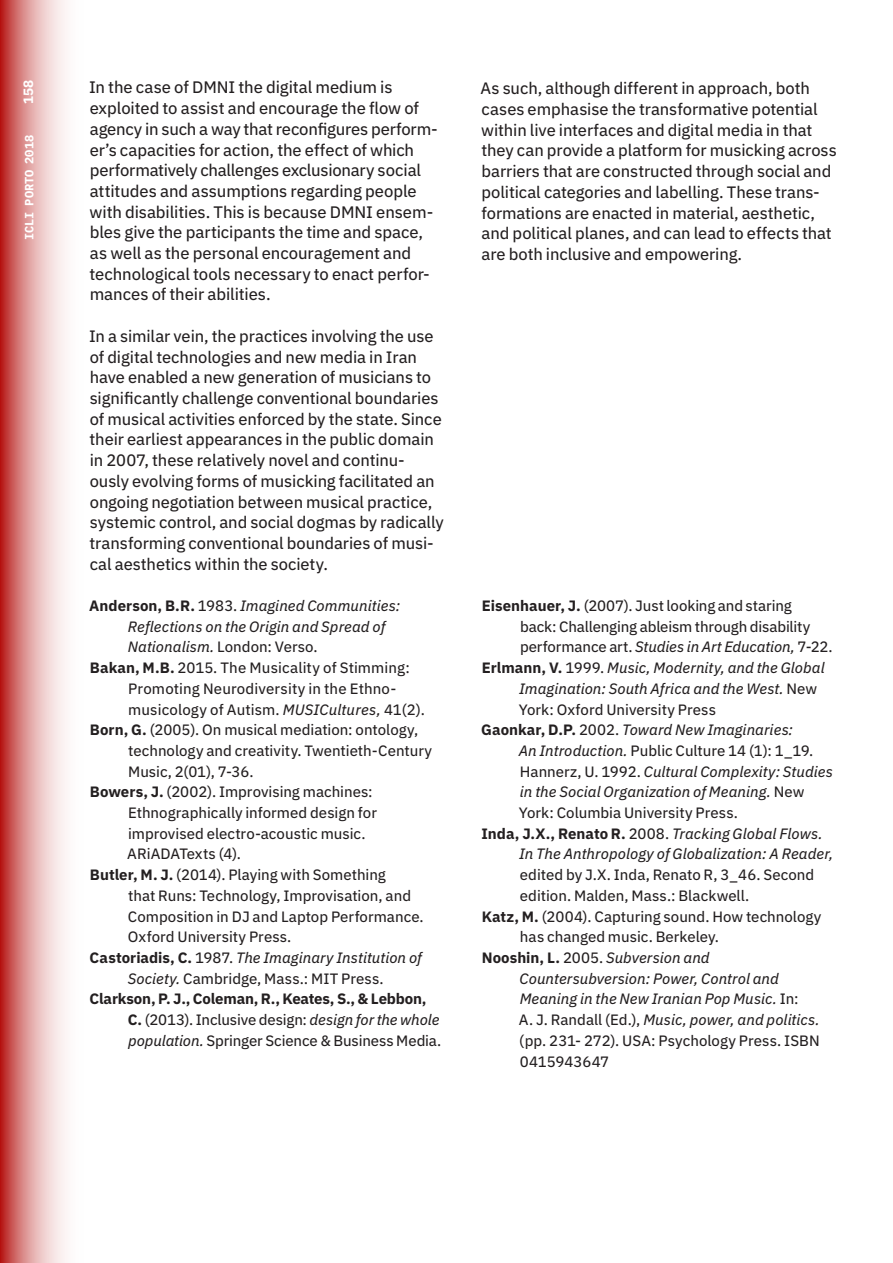
<style>
.page{position:relative;width:893px;height:1263px;background:#fff}
.page>*{position:absolute;margin:0;border:0;box-sizing:border-box;transform-origin:0 0}
.Text{font:16.65px/20.7px "IBM Plex Sans Text";letter-spacing:-.005em;color:#231f20}
.Text-2{font:16.5px/20.7px "IBM Plex Sans Text";letter-spacing:-.005em;color:#231f20}
.biblio{font:15px/20.7px "IBM Plex Sans Text";color:#231f20}
.biblio-2{font:italic 15px/20.7px "IBM Plex Sans Text";letter-spacing:.005em;color:#231f20}
.t1{font:700 13.5px "IBM Plex Mono";color:#fff}
.t2{font:700 12px "IBM Plex Mono";color:#fff}
.s1{font-family:"IBM Plex Sans";font-weight:700;font-style:normal}
.s2{font-style:normal}
.s3{font-family:"IBM Plex Sans";font-weight:700}
.s4{font-style:italic}
</style>
<div class="page">
<svg style="left:0;top:0;width:65px;height:1263px;background:#de9897"></svg>
<p class="t1" style="left:18px;top:104px;width:26px;rotate:-90deg">158</p>
<p class="t2" style="left:20px;top:240px;width:107px;rotate:-90deg">ICLI PORTO 2018</p>
<p class="Text" style="left:89px;top:76px;width:350px">In the case of DMNI the digital medium is exploited to assist and encourage the flow of agency in such a way that reconfigures perform&shy;er’s capacities for action, the effect of which performatively challenges exclusionary social attitudes and assumptions regarding people with disabilities. This is because DMNI ensem&shy;bles give the participants the time and space, as well as the personal encouragement and technological tools necessary to enact perfor&shy;mances of their abilities.</p>
<p class="Text-2" style="left:89px;top:324px;width:356px">In a similar vein, the practices involving the use of digital technologies and new media in Iran have enabled a new generation of musicians to significantly challenge conventional boundaries of musical activities enforced by the state. Since their earliest appearances in the public domain in 2007, these relatively novel and continu&shy;ously evolving forms of musicking facilitated an ongoing negotiation between musical practice, systemic control, and social dogmas by radically transforming conventional boundaries of musi&shy;cal aesthetics within the society.</p>
<p class="biblio-2" style="left:128px;top:594px;width:274px;text-indent:-39px"><span class="s1">Anderson, B.R.</span> <span class="s2">1983.</span> Imagined Communities:<br>Reflections on the Origin and Spread of<br>Nationalism. <span class="s2">London: Verso.</span></p>
<p class="biblio" style="left:128px;top:656px;width:298px;text-indent:-38px"><span class="s3">Bakan, M.B.</span> 2015. The Musicality of Stimming:<br>Promoting Neurodiversity in the Ethno&shy;musicology of Autism. <span class="s4">MUSICultures,</span> 41(2).</p>
<p class="biblio" style="left:128px;top:718px;width:305px;text-indent:-38px"><span class="s3">Born, G.</span> (2005). On musical mediation: ontology, technology and creativity. Twentieth-Century<br>Music, 2(01), 7-36.</p>
<p class="biblio" style="left:127px;top:780px;width:251px;text-indent:-37px"><span class="s3">Bowers, J.</span> (2002). Improvising machines:<br>Ethnographically informed design for improvised electro-acoustic music.<br>ARiADATexts (4).</p>
<p class="biblio" style="left:128px;top:863px;width:297px;text-indent:-38px"><span class="s3">Butler, M. J.</span> (2014). Playing with Something<br>that Runs: Technology, Improvisation, and Composition in DJ and Laptop Performance.<br>Oxford University Press.</p>
<p class="biblio-2" style="left:90px;top:946px;width:334px;text-align:center"><span class="s1">Castoriadis, C.</span> <span class="s2">1987.</span> The Imaginary Institution of<br>Society. <span class="s2">Cambridge, Mass.: MIT Press.</span></p>
<p class="biblio" style="left:128px;top:987px;width:315px;text-indent:-38px"><span class="s3">Clarkson, P. J., Coleman, R., Keates, S., &amp; Lebbon,<br>C.</span> (2013). Inclusive design: <span class="s4">design for the whole population.</span> Springer Science &amp; Business Media.</p>
<p class="Text-2" style="left:481px;top:77px;width:358px">As such, although different in approach, both cases emphasise the transformative potential within live interfaces and digital media in that they can provide a platform for musicking across barriers that are constructed through social and political categories and labelling. These trans&shy;formations are enacted in material, aesthetic, and political planes, and can lead to effects that are both inclusive and empowering.</p>
<p class="biblio" style="left:520px;top:594px;width:314px;text-indent:-38px"><span class="s3">Eisenhauer, J.</span> (2007). Just looking and staring<br>back: Challenging ableism through disability performance art. <span class="s4">Studies in Art Education,</span> 7-22.</p>
<p class="biblio-2" style="left:519px;top:656px;width:307px;text-indent:-37px"><span class="s1">Erlmann, V.</span> <span class="s2">1999.</span> Music, Modernity, and the Global<br>Imagination: South Africa and the West. <span class="s2">New<br>York: Oxford University Press</span></p>
<p class="biblio-2" style="left:519px;top:718px;width:316px;text-indent:-38px"><span class="s1">Gaonkar, D.P.</span> <span class="s2">2002.</span> Toward New Imaginaries:<br>An Introduction. <span class="s2">Public Culture 14 (1): 1_19.<br>Hannerz, U. 1992.</span> Cultural Complexity: Studies in the Social Organization of Meaning. <span class="s2">New York: Columbia University Press.</span></p>
<p class="biblio" style="left:519px;top:822px;width:316px;text-indent:-38px"><span class="s3">Inda, J.X., Renato R.</span> 2008. <span class="s4">Tracking Global Flows.<br>In The Anthropology of Globalization: A Reader, </span>edited by J.X. Inda, Renato R, 3_46. Second edition. Malden, Mass.: Blackwell.</p>
<p class="biblio" style="left:520px;top:905px;width:303px;text-indent:-38px"><span class="s3">Katz, M.</span> (2004). Capturing sound. How technology has changed music. Berkeley.</p>
<p class="biblio-2" style="left:519px;top:946px;width:302px;text-indent:-37px"><span class="s1">Nooshin, L.</span> <span class="s2">2005.</span> Subversion and Countersubversion: Power, Control and Meaning in the New Iranian Pop Music. <span class="s2">In:<br>A. J. Randall (Ed.),</span> Music, power, and politics. <span class="s2">(pp. 231- 272). USA: Psychology Press. ISBN 0415943647</span></p>
</div>
